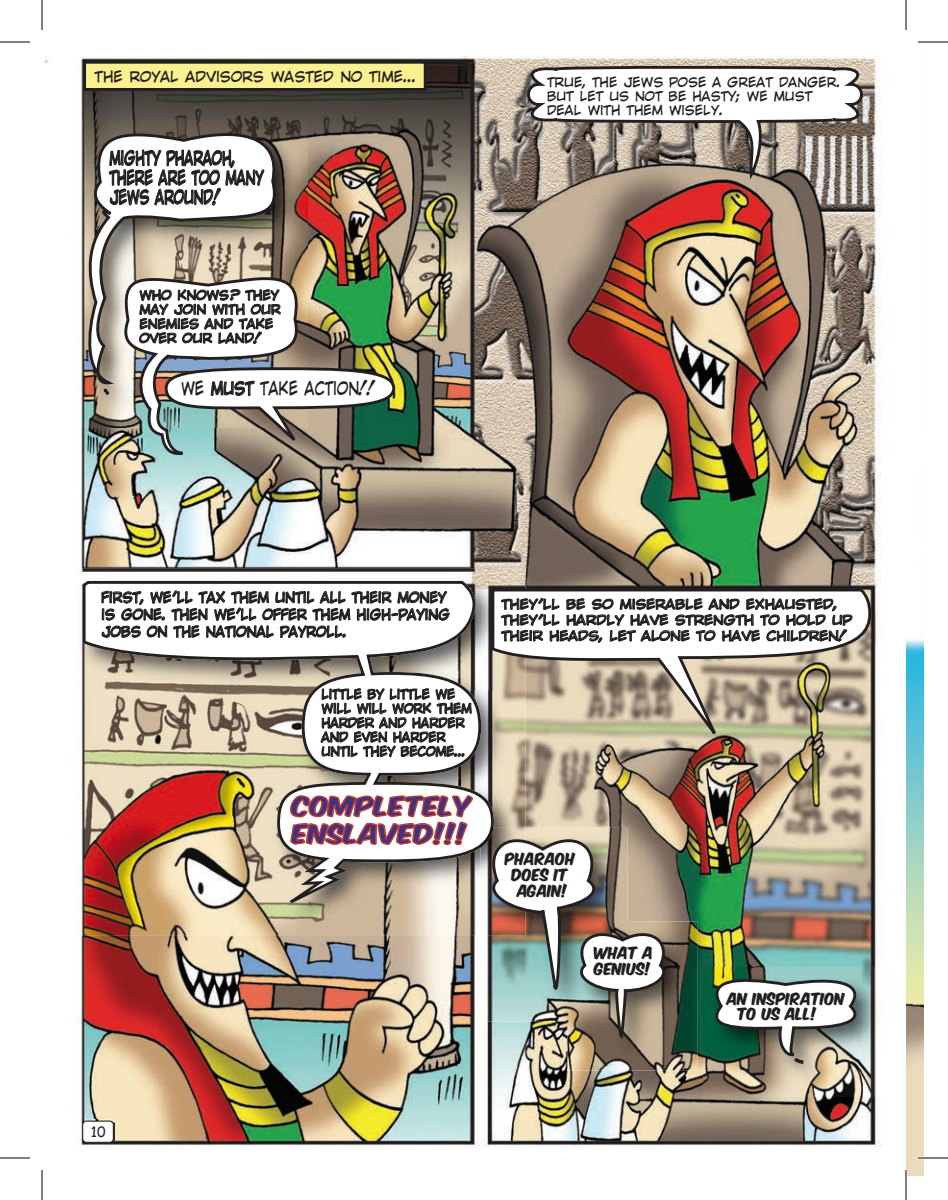
<style>
.page{position:relative;width:948px;height:1200px;background:#fff}
.page>*{position:absolute;margin:0;border:0;box-sizing:border-box;transform-origin:0 0}
.t1{font:23px/27.6px "Komika Title Axis";color:#40337d;scale:1.2 1}
.t2{font:18.8px/19.6px "Wild And Crazy";color:#231f20;scale:.68 1}
.t3{font:17.8px "Wild And Crazy";color:#231f20;scale:.8 1}
.t4{font:14.4px/15.8px "Komika Title Axis";color:#231f20}
.t5{font:14.4px "Wild And Crazy";color:#231f20}
.t6{font:14.2px/17.2px "Wild And Crazy";color:#231f20;scale:.93 1}
.t7{font:12.8px/14.4px "Wild And Crazy";color:#231f20}
.t8{font:12.8px/15.8px "Wild And Crazy";color:#231f20;scale:1.08 1}
.t9{font:12.8px/14.4px "Wild And Crazy";color:#231f20;scale:.95 1}
</style>
<div class="page">
<img style="left:44px;top:56px;width:837px;height:1092px">
<svg style="left:524px;top:67px;width:341px;height:117px"></svg>
<div style="left:85px;top:62px;width:340px;height:27px;background:#f9f18f"></div>
<div style="left:83px;top:61px;width:344px;height:30px;border:3px solid #231f20"></div>
<img style="left:70px;top:569px;width:260px;height:366px">
<img style="left:330px;top:569px;width:195px;height:18px">
<img style="left:461px;top:756px;width:64px;height:179px">
<img style="left:330px;top:904px;width:131px;height:31px">
<img style="left:83px;top:581px;width:411px;height:323px">
<img style="left:76px;top:121px;width:232px;height:306px">
<svg style="left:86px;top:128px;width:196px;height:256px"></svg>
<svg style="left:490px;top:587px;width:383px;height:169px"></svg>
<img style="left:480px;top:827px;width:45px;height:108px">
<img style="left:480px;top:827px;width:14px;height:21px">
<img style="left:568px;top:922px;width:130px;height:148px">
<img style="left:484px;top:829px;width:188px;height:219px">
<img style="left:704px;top:967px;width:177px;height:129px">
<svg style="left:705px;top:976px;width:161px;height:88px"></svg>
<svg style="left:109px;top:149px;width:155px;height:57px"></svg>
<img style="left:101px;top:268px;width:296px;height:187px">
<svg style="left:101px;top:588px;width:349px;height:53px"></svg>
<svg style="left:501px;top:596px;width:351px;height:47px"></svg>
<svg style="left:321px;top:686px;width:151px;height:72px"></svg>
<svg style="left:289px;top:794px;width:185px;height:73px"></svg>
<img style="left:82px;top:1120px;width:32px;height:23px">
<img style="left:906px;top:639px;width:18px;height:537px">
<hr style="left:918px;top:1157px;width:30px;height:2px;background:#fff">
<hr style="left:0;top:42px;width:30px;height:1px;background:#000">
<hr style="left:918px;top:42px;width:30px;height:1px;background:#000">
<hr style="left:0;top:1158px;width:30px;height:1px;background:#000">
<hr style="left:918px;top:1158px;width:30px;height:1px;background:#000">
<hr style="left:42px;top:0;width:1px;height:30px;background:#000">
<hr style="left:42px;top:1170px;width:1px;height:30px;background:#000">
<hr style="left:906px;top:0;width:1px;height:30px;background:#000">
<hr style="left:906px;top:1170px;width:1px;height:30px;background:#000">
<svg style="left:92px;top:1126px;width:13px;height:11px"></svg>
<p class="t5" style="left:95px;top:69px;width:323px">THE ROYAL ADVISORS WASTED NO TIME...</p>
<h2 class="t2" style="left:109px;top:149px;width:228px">MIGHTY PHARAOH,<br>THERE ARE TOO MANY<br>JEWS AROUND!</h2>
<p class="t7" style="left:139px;top:288px;width:143px">WHO KNOWS? THEY<br>MAY JOIN WITH OUR<br>ENEMIES AND TAKE<br>OVER OUR LAND!</p>
<h3 class="t3" style="left:181px;top:380px;width:244px">WE MUST TAKE ACTION!!</h3>
<p class="t7" style="left:547px;top:75px;width:295px">TRUE, THE JEWS POSE A GREAT DANGER.<br>BUT LET US NOT BE HASTY; WE MUST<br>DEAL WITH THEM WISELY.</p>
<p class="t6" style="left:101px;top:589px;width:376px">FIRST, WE'LL TAX THEM UNTIL ALL THEIR MONEY<br>IS GONE. THEN WE'LL OFFER THEM HIGH-PAYING<br>JOBS ON THE NATIONAL PAYROLL.</p>
<p class="t8" style="left:502px;top:597px;width:326px">THEY'LL BE SO MISERABLE AND EXHAUSTED,<br>THEY'LL HARDLY HAVE STRENGTH TO HOLD UP<br>THEIR HEADS, LET ALONE TO HAVE CHILDREN!</p>
<p class="t9" style="left:321px;top:687px;width:160px">LITTLE BY LITTLE WE<br>WILL WILL WORK THEM<br>HARDER AND HARDER<br>AND EVEN HARDER<br>UNTIL THEY BECOME...</p>
<h1 class="t1" style="left:293px;top:794px;width:151px">COMPLETELY<br>ENSLAVED!!!</h1>
<p class="t4" style="left:505px;top:852px;width:72px;text-align:center">PHARAOH<br>DOES IT<br>AGAIN!</p>
<p class="t4" style="left:595px;top:946px;width:60px">WHAT A<br>GENIUS!</p>
<p class="t4" style="left:737px;top:992px;width:109px;text-indent:-10px">AN INSPIRATION<br>TO US ALL!</p>
</div>
